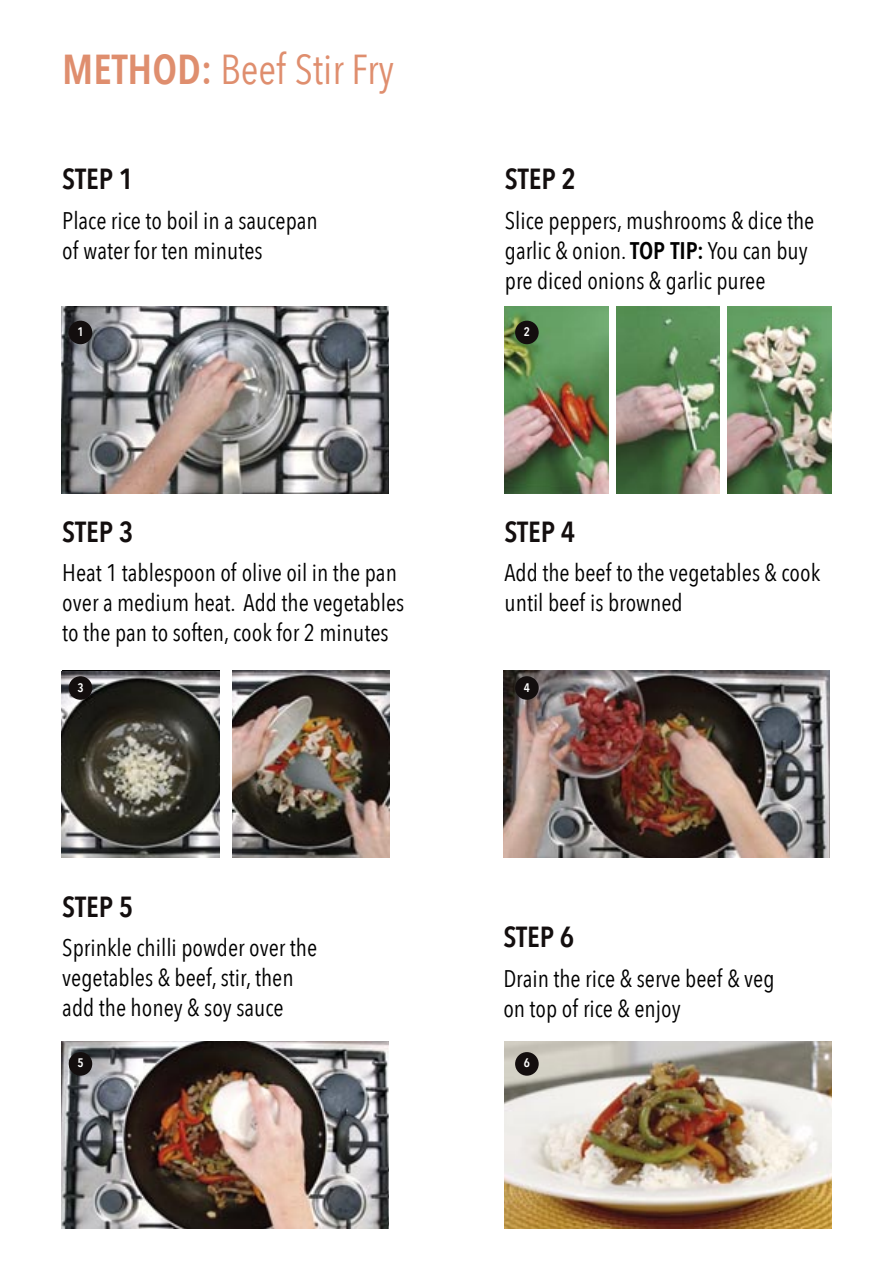
<style>
.page{position:relative;width:893px;height:1263px;background:#fff}
.page>*{position:absolute;margin:0;border:0;box-sizing:border-box;transform-origin:0 0}
.t1{font:41.7px "Avenir Next Condensed";color:#df8e6e}
.t2{font:600 28.95px "Avenir Next Condensed";color:#130e0e}
.t3{font:24px/30px "Avenir Next Condensed";color:#000}
.t4{font:600 12.3px "Avenir Next Condensed";color:#fff}
.s1{font-weight:600}
</style>
<div class="page">
<img style="left:62px;top:307px;width:327px;height:187px">
<img style="left:505px;top:307px;width:103px;height:187px">
<img style="left:616px;top:307px;width:104px;height:187px">
<img style="left:727px;top:307px;width:104px;height:187px">
<img style="left:62px;top:671px;width:157px;height:187px">
<img style="left:232px;top:671px;width:158px;height:187px">
<img style="left:503px;top:671px;width:327px;height:187px">
<img style="left:62px;top:1042px;width:327px;height:187px">
<img style="left:504px;top:1042px;width:327px;height:187px">
<div style="left:69px;top:321px;width:23px;height:23px;background:#130e0e;border-radius:50%"></div>
<div style="left:515px;top:321px;width:24px;height:23px;background:#130e0e;border-radius:50%"></div>
<div style="left:69px;top:676px;width:23px;height:24px;background:#130e0e;border-radius:50%"></div>
<div style="left:515px;top:676px;width:24px;height:24px;background:#130e0e;border-radius:50%"></div>
<div style="left:69px;top:1052px;width:23px;height:24px;background:#130e0e;border-radius:50%"></div>
<div style="left:515px;top:1052px;width:24px;height:24px;background:#130e0e;border-radius:50%"></div>
<p class="t1" style="left:62px;top:43px;width:333px"><span class="s1">METHOD:</span> Beef Stir Fry</p>
<p class="t2" style="left:62px;top:160px;width:73px">STEP 1</p>
<p class="t3" style="left:62px;top:206px;width:257px">Place rice to boil in a saucepan of water for ten minutes</p>
<p class="t2" style="left:505px;top:160px;width:73px">STEP 2</p>
<p class="t3" style="left:505px;top:206px;width:311px">Slice peppers, mushrooms &amp; dice the garlic &amp; onion. <span class="s1">TOP TIP:</span> You can buy pre diced onions &amp; garlic puree</p>
<p class="t4" style="left:77px;top:324px;width:8px">1</p>
<p class="t4" style="left:524px;top:324px;width:8px">2</p>
<p class="t2" style="left:62px;top:513px;width:73px">STEP 3</p>
<p class="t3" style="left:62px;top:559px;width:343px">Heat 1 tablespoon of olive oil in the pan over a medium heat. Add the vegetables to the pan to soften, cook for 2 minutes</p>
<p class="t2" style="left:504px;top:513px;width:73px">STEP 4</p>
<p class="t3" style="left:504px;top:559px;width:317px">Add the beef to the vegetables &amp; cook until beef is browned</p>
<p class="t4" style="left:77px;top:679px;width:8px">3</p>
<p class="t4" style="left:524px;top:679px;width:8px">4</p>
<p class="t2" style="left:62px;top:888px;width:73px">STEP 5</p>
<p class="t3" style="left:62px;top:934px;width:257px">Sprinkle chilli powder over the vegetables &amp; beef, stir, then add the honey &amp; soy sauce</p>
<p class="t2" style="left:503px;top:918px;width:73px">STEP 6</p>
<p class="t3" style="left:503px;top:964px;width:273px">Drain the rice &amp; serve beef &amp; veg on top of rice &amp; enjoy</p>
<p class="t4" style="left:77px;top:1055px;width:8px">5</p>
<p class="t4" style="left:524px;top:1055px;width:8px">6</p>
</div>
